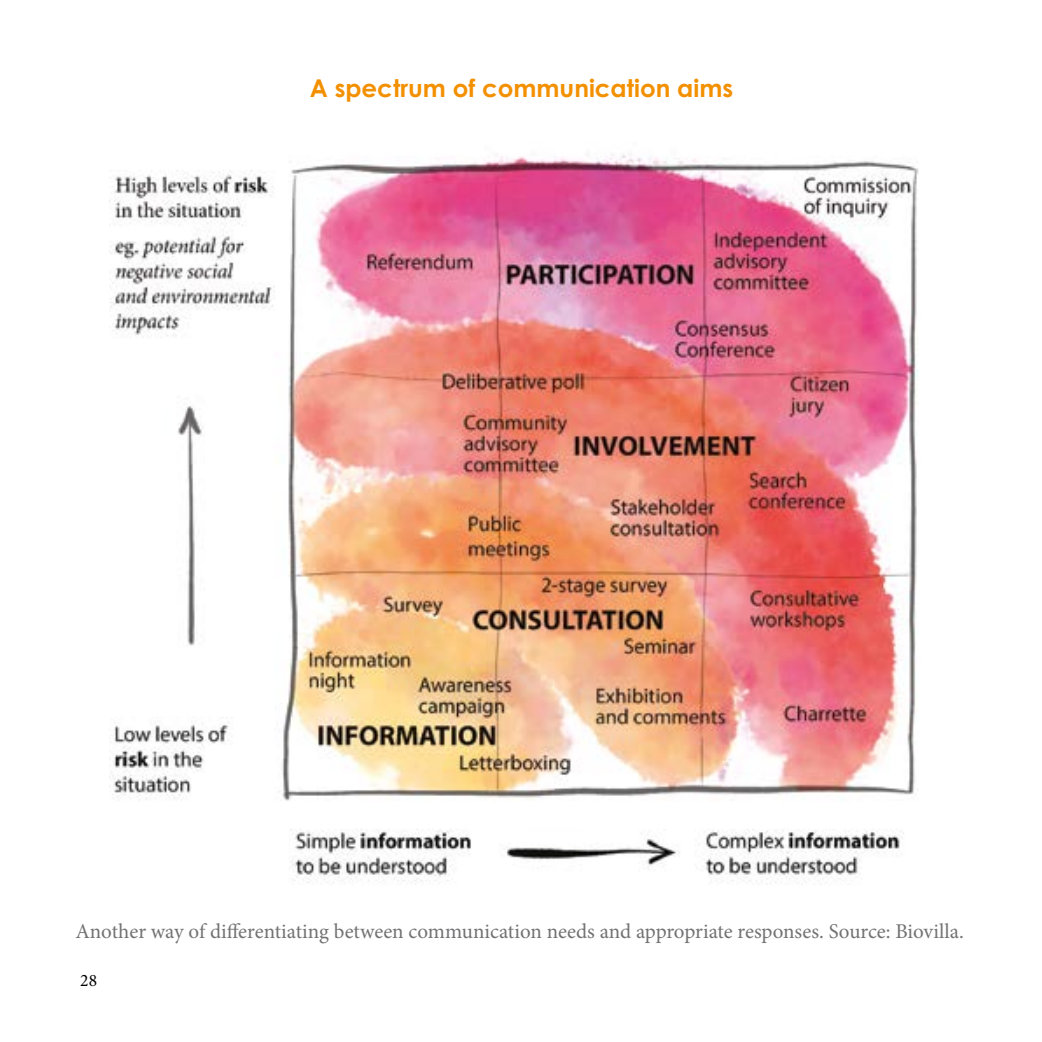
<style>
.page{position:relative;width:1042px;height:1042px;background:#fff}
.page>*{position:absolute;margin:0;border:0;box-sizing:border-box;transform-origin:0 0}
.t1{font:700 24.5px "Century Gothic Pro";color:#f39000}
.t2{font:21px "Minion Pro";color:#727274}
.t3{font:17.5px "Minion Pro";color:#000}
</style>
<div class="page">
<img style="left:109px;top:154px;width:810px;height:729px">
<p class="t1" style="left:310px;top:72px;width:425px">A spectrum of communication aims</p>
<p class="t2" style="left:75px;top:917px;width:890px">Another way of differentiating between communication needs and appropriate responses. Source: Biovilla.</p>
<p class="t3" style="left:80px;top:969px;width:18px">28</p>
</div>
